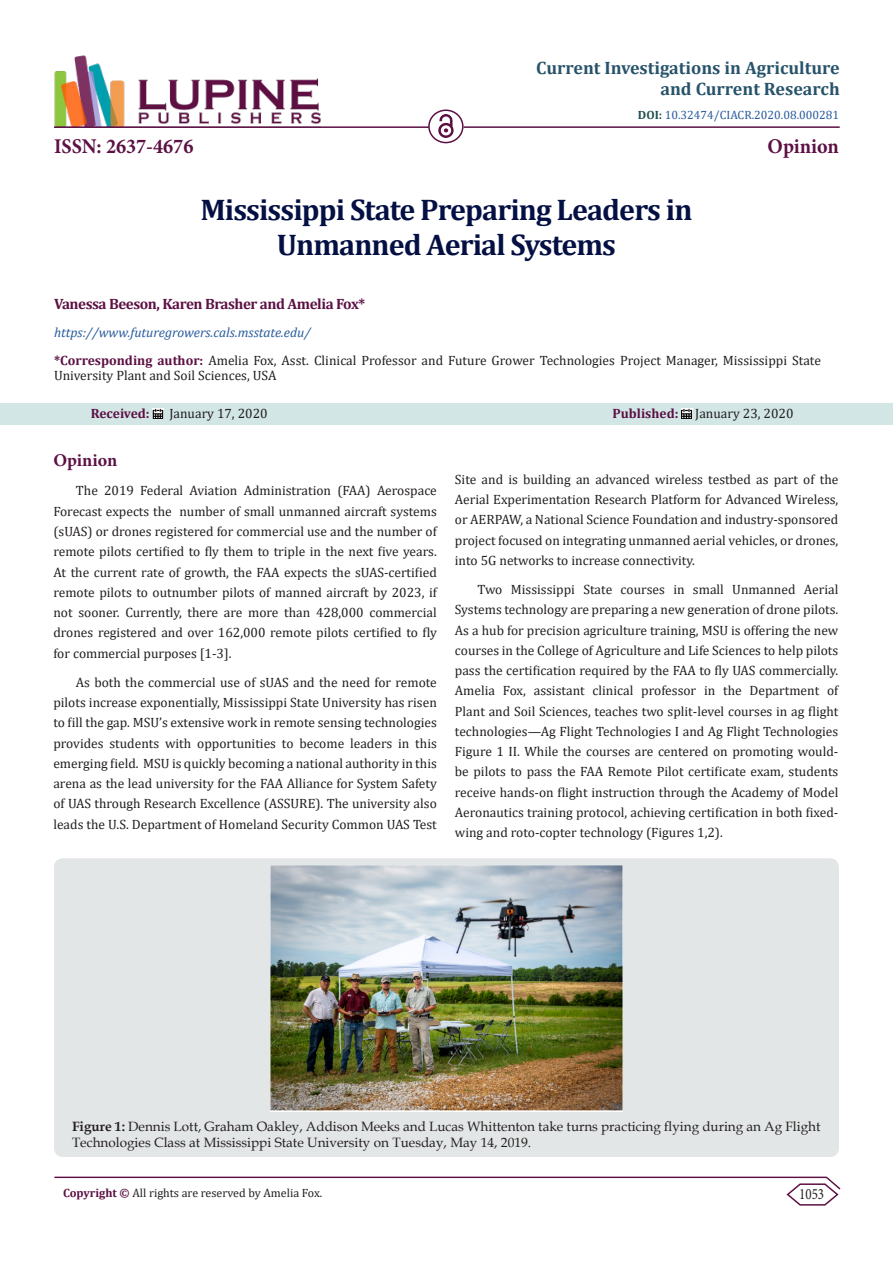
<style>
.page{position:relative;width:893px;height:1263px;background:#fff}
.page>*{position:absolute;margin:0;border:0;box-sizing:border-box;transform-origin:0 0}
.t1{font:700 30px/34.5px "Cambria";letter-spacing:-.03em;color:#041043;text-align:center}
.t2{font:700 21px "Minion Pro";color:#5c1043;scale:.96 1}
.t3{font:700 18px/21.6px "Cambria";color:#27536a;text-align:right}
.t4{font:700 18px "Minion Pro";color:#5c1043}
.t5{font:15.75px "Minion Pro";color:#231f20;scale:.83 1}
.t6{font:700 15px "Cambria";letter-spacing:-.03em;color:#5c1043}
.List_Paragraph{font:13.5px/20.2px "Cambria";color:#231f20;text-align:justify}
.t7{font:13.5px/16.2px "Book Antiqua";color:#231f20}
.t8{font:italic 13.5px "Cambria";color:#275b9b}
.t9{font:700 13.5px "Cambria";letter-spacing:-.005em;color:#5c1043}
.t10{font:12px "Cambria";color:#231f20}
.t11{font:12px "Cambria";color:#275b9b}
.s1{font-weight:700;color:#1e5050}
.s2{font-weight:700;color:#5c1043}
.s3{font-weight:700}
</style>
<div class="page">
<hr style="left:54px;top:1176px;width:773px;height:2px;background:#5c1043">
<svg style="left:785px;top:1176px;width:56px;height:30px"></svg>
<img style="left:54px;top:55px;width:267px;height:71px">
<hr style="left:54px;top:126px;width:375px;height:2px;background:#5c1043">
<img style="left:438px;top:115px;width:15px;height:23px">
<div style="left:1px;top:403px;width:892px;height:21px;background:#d2e6e6"></div>
<svg style="left:153px;top:409px;width:10px;height:10px"></svg>
<svg style="left:681px;top:409px;width:11px;height:10px"></svg>
<div style="left:428px;top:109px;width:36px;height:34px;border:2px solid #5c1043;border-radius:50%"></div>
<hr style="left:464px;top:126px;width:376px;height:2px;background:#5c1043">
<div style="left:54px;top:858px;width:785px;height:299px;background:#e3e6e6;border-radius:9px"></div>
<img style="left:270px;top:865px;width:353px;height:247px">
<p class="t3" style="left:536px;top:56px;width:305px">Current Investigations in Agriculture and Current Research</p>
<p class="t11" style="left:638px;top:107px;width:203px"><span class="s1">DOI:</span> 10.32474/CIACR.2020.08.000281</p>
<p class="t2" style="left:54px;top:131px;width:147px">ISSN: 2637-4676</p>
<p class="t2" style="left:767px;top:131px;width:76px">Opinion</p>
<p class="t1" style="left:200px;top:192px;width:494px">Mississippi State Preparing Leaders in<br>Unmanned Aerial Systems</p>
<p class="t6" style="left:54px;top:293px;width:313px">Vanessa Beeson, Karen Brasher and Amelia Fox*</p>
<p class="t8" style="left:54px;top:322px;width:258px">https://www.futuregrowers.cals.msstate.edu/</p>
<p class="List_Paragraph" style="left:54px;top:352px;width:768px;line-height:15px"><span class="s2">*Corresponding author:</span> Amelia Fox, Asst. Clinical Professor and Future Grower Technologies Project Manager, Mississippi State<br>University Plant and Soil Sciences, USA</p>
<p class="t9" style="left:91px;top:404px;width:60px">Received:</p>
<p class="List_Paragraph" style="left:169px;top:403px;width:100px">January 17, 2020</p>
<p class="List_Paragraph" style="left:612px;top:403px;width:182px"><span class="s2">Published:</span> January 23, 2020</p>
<p class="t4" style="left:53px;top:448px;width:65px">Opinion</p>
<p class="List_Paragraph" style="left:53px;top:481px;width:385px;text-indent:22px">The 2019 Federal Aviation Administration (FAA) Aerospace Forecast expects the number of small unmanned aircraft systems (sUAS) or drones registered for commercial use and the number of remote pilots certified to fly them to triple in the next five years.<br>At the current rate of growth, the FAA expects the sUAS-certified remote pilots to outnumber pilots of manned aircraft by 2023, if not sooner. Currently, there are more than 428,000 commercial drones registered and over 162,000 remote pilots certified to fly for commercial purposes [1-3].</p>
<p class="List_Paragraph" style="left:53px;top:672px;width:385px;text-indent:22px">As both the commercial use of sUAS and the need for remote pilots increase exponentially, Mississippi State University has risen to fill the gap. MSU’s extensive work in remote sensing technologies provides students with opportunities to become leaders in this emerging field. MSU is quickly becoming a national authority in this arena as the lead university for the FAA Alliance for System Safety of UAS through Research Excellence (ASSURE). The university also leads the U.S. Department of Homeland Security Common UAS Test</p>
<p class="List_Paragraph" style="left:455px;top:469px;width:385px">Site and is building an advanced wireless testbed as part of the Aerial Experimentation Research Platform for Advanced Wireless, or AERPAW, a National Science Foundation and industry-sponsored project focused on integrating unmanned aerial vehicles, or drones, into 5G networks to increase connectivity.</p>
<p class="List_Paragraph" style="left:455px;top:579px;width:385px;text-indent:22px">Two Mississippi State courses in small Unmanned Aerial Systems technology are preparing a new generation of drone pilots.<br>As a hub for precision agriculture training, MSU is offering the new courses in the College of Agriculture and Life Sciences to help pilots pass the certification required by the FAA to fly UAS commercially.<br>Amelia Fox, assistant clinical professor in the Department of Plant and Soil Sciences, teaches two split-level courses in ag flight technologies—Ag Flight Technologies I and Ag Flight Technologies Figure 1 II. While the courses are centered on promoting would&shy;be pilots to pass the FAA Remote Pilot certificate exam, students receive hands-on flight instruction through the Academy of Model Aeronautics training protocol, achieving certification in both fixed&shy;wing and roto-copter technology (Figures 1,2).</p>
<p class="t7" style="left:72px;top:1118px;width:750px"><span class="s3">Figure 1:</span> Dennis Lott, Graham Oakley, Addison Meeks and Lucas Whittenton take turns practicing flying during an Ag Flight<br>Technologies Class at Mississippi State University on Tuesday, May 14, 2019.</p>
<p class="t10" style="left:63px;top:1186px;width:261px"><span class="s2">Copyright ©</span> All rights are reserved by Amelia Fox.</p>
<p class="t5" style="left:799px;top:1184px;width:32px">1053</p>
</div>
